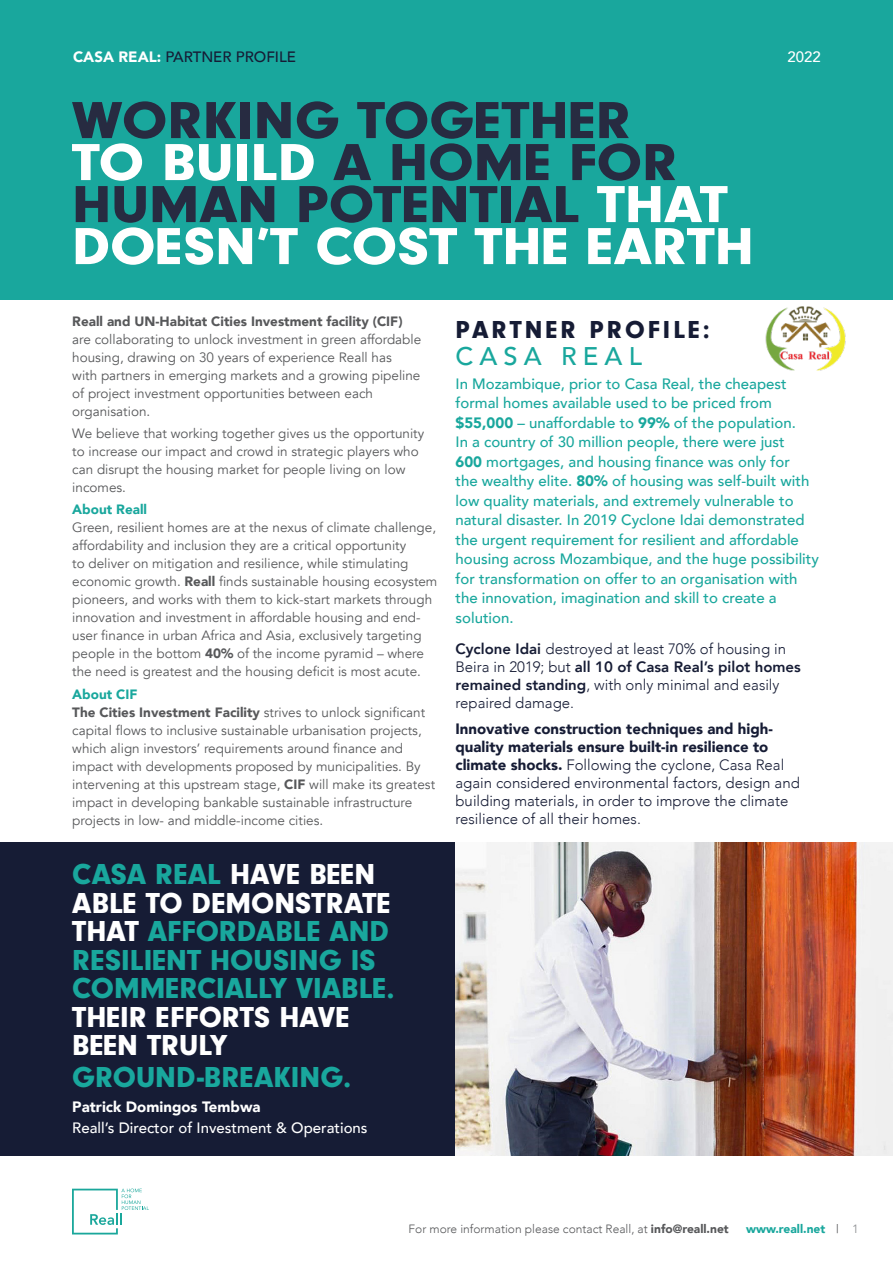
<style>
.page{position:relative;width:893px;height:1263px;background:#fff}
.page>*{position:absolute;margin:0;border:0;box-sizing:border-box;transform-origin:0 0}
.t1{font:900 54px/42px "Neuzeit Gro";color:#272b41;scale:1.09 1}
.SpotlightTealbodyCop{font:900 30px/28.5px "Neuzeit Gro";color:#19a79d}
.BodyCopyAvenirBook{font:900 25.5px "Neuzeit Gro";letter-spacing:.12em;color:#161c35}
.BodyCopyAvenirBook-2{font:500 25.5px "Avenir";letter-spacing:.24em;color:#19a79d}
.BodyCopyAvenirBook-3{font:500 15px/19.5px "Avenir";color:#19a79d}
.BodyCopyAvenirBook-4{font:300 15px/18px "Avenir";color:#161c35}
.SpotlightTealbodyCop-2{font:500 15px/21px "Avenir";color:#fff}
.t2{font:500 15px "Avenir";color:#161c35}
.BodyCopyAvenirBook-5{font:13.5px/18px "Avenir";color:#57585a}
.BodyCopyAvenirBook-6{font:900 13.5px "Avenir";color:#19a79d}
.BodyCopyAvenirBook-7{font:300 12px "Avenir";color:#57585a}
.BodyCopyAvenirBook-8{font:900 12px "Avenir";color:#19a79d}
.s1{font-weight:900;color:#fff}
.s2{color:#fff}
.s3{font-weight:900}
.s4{font-weight:800}
.s5{font-weight:400;color:#57585a}
.s6{font-weight:400;color:#939598}
</style>
<div class="page">
<img style="left:455px;top:842px;width:438px;height:314px">
<div style="left:0;top:0;width:893px;height:300px;background:#19a79d"></div>
<div style="left:0;top:842px;width:455px;height:314px;background:#161c35"></div>
<svg style="left:72px;top:1188px;width:77px;height:46px"></svg>
<img style="left:765px;top:306px;width:80px;height:64px">
<p class="t2" style="left:73px;top:44px;width:225px"><span class="s1">CASA REAL:</span> PARTNER PROFILE</p>
<p class="SpotlightTealbodyCop-2" style="left:788px;top:45px;width:35px">2022</p>
<p class="t1" style="left:72px;top:100px;width:627px">WORKING TOGETHER<br><span class="s2">TO BUILD</span> A HOME FOR<br>HUMAN POTENTIAL <span class="s2">THAT<br>DOESN’T COST THE EARTH</span></p>
<p class="BodyCopyAvenirBook-5" style="left:72px;top:312px;width:350px"><span class="s3">Reall and UN-Habitat Cities Investment facility (CIF) </span>are collaborating to unlock investment in green affordable housing, drawing on 30 years of experience Reall has<br>with partners in emerging markets and a growing pipeline of project investment opportunities between each organisation.</p>
<p class="BodyCopyAvenirBook-5" style="left:72px;top:425px;width:353px">We believe that working together gives us the opportunity to increase our impact and crowd in strategic players who can disrupt the housing market for people living on low incomes.</p>
<p class="BodyCopyAvenirBook-6" style="left:72px;top:498px;width:76px">About Reall</p>
<p class="BodyCopyAvenirBook-5" style="left:72px;top:519px;width:367px">Green, resilient homes are at the nexus of climate challenge, affordability and inclusion they are a critical opportunity<br>to deliver on mitigation and resilience, while stimulating economic growth. <span class="s3">Reall</span> finds sustainable housing ecosystem pioneers, and works with them to kick-start markets through innovation and investment in affordable housing and end&shy;user finance in urban Africa and Asia, exclusively targeting people in the bottom <span class="s3">40%</span> of the income pyramid – where the need is greatest and the housing deficit is most acute.</p>
<p class="BodyCopyAvenirBook-6" style="left:72px;top:682px;width:67px">About CIF</p>
<p class="BodyCopyAvenirBook-5" style="left:72px;top:703px;width:364px"><span class="s3">The Cities Investment Facility</span> strives to unlock significant capital flows to inclusive sustainable urbanisation projects, which align investors’ requirements around finance and impact with developments proposed by municipalities. By intervening at this upstream stage, <span class="s3">CIF</span> will make its greatest impact in developing bankable sustainable infrastructure projects in low- and middle-income cities.</p>
<p class="SpotlightTealbodyCop" style="left:72px;top:860px;width:324px">CASA REAL <span class="s2">HAVE BEEN<br>ABLE TO DEMONSTRATE<br>THAT</span> AFFORDABLE AND<br>RESILIENT HOUSING IS<br>COMMERCIALLY VIABLE.<br><span class="s2">THEIR EFFORTS HAVE<br>BEEN TRULY</span></p>
<p class="SpotlightTealbodyCop" style="left:72px;top:1063px;width:281px">GROUND-BREAKING.</p>
<p class="SpotlightTealbodyCop-2" style="left:72px;top:1095px;width:297px"><span class="s3">Patrick Domingos Tembwa<br></span>Reall’s Director of Investment &amp; Operations</p>
<p class="BodyCopyAvenirBook" style="left:455px;top:315px;width:256px">PARTNER PROFILE:</p>
<p class="BodyCopyAvenirBook-2" style="left:455px;top:334px;width:188px">CASA REAL</p>
<p class="BodyCopyAvenirBook-3" style="left:455px;top:373px;width:365px">In Mozambique, prior to Casa Real, the cheapest formal homes available used to be priced from <span class="s3">$55,000</span> – unaffordable to <span class="s3">99%</span> of the population.<br>In a country of 30 million people, there were just<br><span class="s3">600</span> mortgages, and housing finance was only for<br>the wealthy elite. <span class="s3">80%</span> of housing was self-built with low quality materials, and extremely vulnerable to natural disaster. In 2019 Cyclone Idai demonstrated the urgent requirement for resilient and affordable housing across Mozambique, and the huge possibility for transformation on offer to an organisation with the innovation, imagination and skill to create a solution.</p>
<p class="BodyCopyAvenirBook-4" style="left:455px;top:639px;width:347px"><span class="s4">Cyclone Idai</span> destroyed at least 70% of housing in Beira in 2019; but <span class="s4">all 10 of Casa Real’s pilot homes remained standing</span>, with only minimal and easily repaired damage.</p>
<p class="BodyCopyAvenirBook-4" style="left:455px;top:720px;width:346px"><span class="s3">Innovative construction techniques and high&shy;quality materials ensure built-in resilience to climate shocks.</span> Following the cyclone, Casa Real again considered environmental factors, design and building materials, in order to improve the climate resilience of all their homes.</p>
<p class="BodyCopyAvenirBook-7" style="left:409px;top:1222px;width:322px">For more information please contact Reall, at <span class="s3">info@reall.net</span></p>
<p class="BodyCopyAvenirBook-8" style="left:746px;top:1219px;width:114px">www.reall.net <span class="s5">|</span> <span class="s6">1</span></p>
</div>
